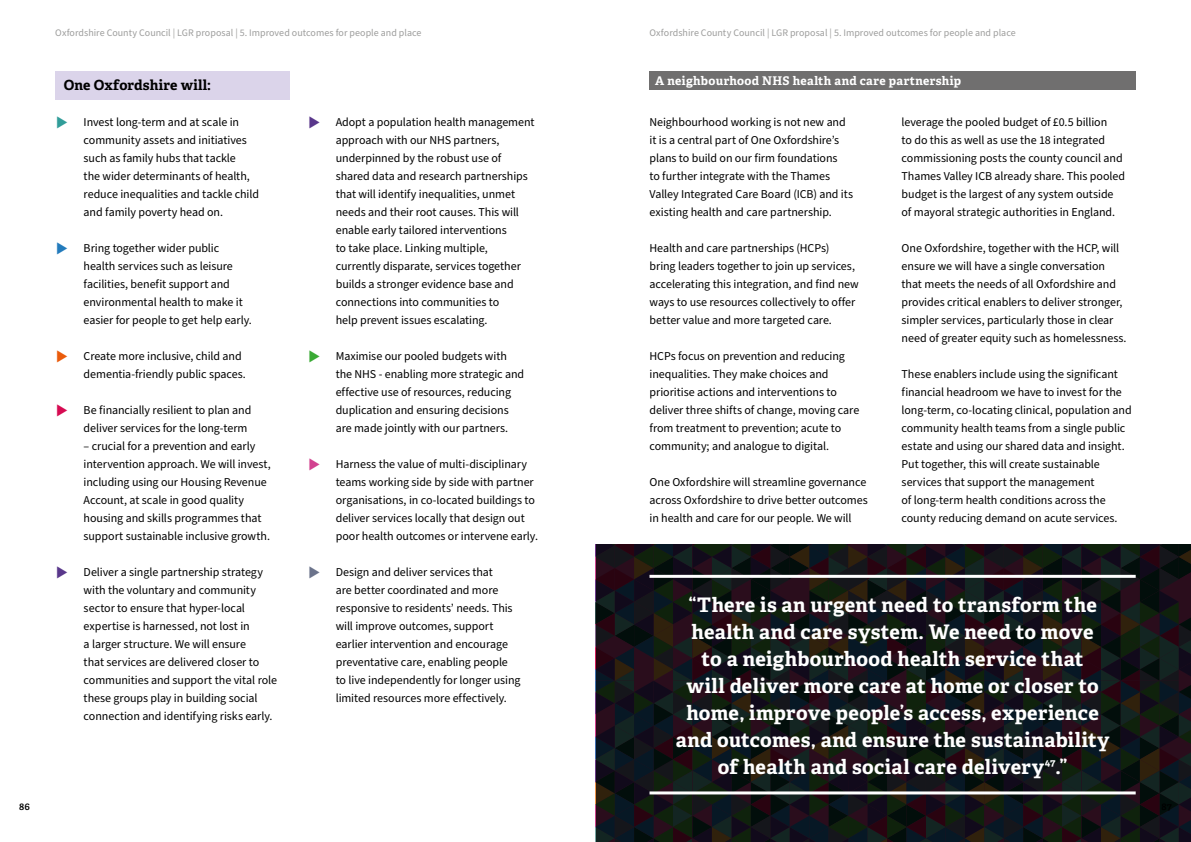
<style>
.page{position:relative;width:1191px;height:842px;background:#fff}
.page>*{position:absolute;margin:0;border:0;box-sizing:border-box;transform-origin:0 0}
.P_-_QUOTE_-_1COL_White_no_snap{font:700 20px/27px "Adelle";letter-spacing:.015em;color:#fff;text-align:center}
.H6_-_SUBTITLE_purple{font:700 14px "Adelle";letter-spacing:.01em;color:#000}
.P_-_BODY_COPY{font:12px/18px "Source Sans Pro";letter-spacing:-.005em;color:#000}
.H5_-_SUBTITLE{font:700 12px "Adelle";letter-spacing:.025em;color:#fff}
.t1{font:10px "Source Sans Pro";color:#9d9d9c}
.t2{font:600 10px "Adelle";color:#000}
.s1{font-family:"Adelle";font-weight:700;font-size:20px;color:#319d99}
.s2{font-family:"Adelle";font-weight:700;font-size:20px;color:#237bbc}
.s3{font-family:"Adelle";font-weight:700;font-size:20px;color:#ea5b0b}
.s4{font-family:"Adelle";font-weight:700;font-size:20px;color:#d60b52}
.s5{font-family:"Adelle";font-weight:700;font-size:20px;color:#59378b}
.s6{font-family:"Adelle";font-weight:700;font-size:20px;color:#3aaa35}
.s7{font-family:"Adelle";font-weight:700;font-size:20px;color:#d24290}
.s8{font-family:"Adelle";font-weight:700;font-size:20px;color:#6b738b}
</style>
<div class="page">
<svg style="left:596px;top:545px;width:595px;height:297px;background:#151518"></svg>
<div style="left:55px;top:71px;width:234px;height:28px;background:#dbd4ea"></div>
<div style="left:649px;top:72px;width:486px;height:18px;background:#706f6f"></div>
<hr style="left:649px;top:575px;width:486px;height:3px;background:#fff">
<hr style="left:649px;top:791px;width:486px;height:3px;background:#fff">
<p class="t2" style="left:19px;top:800px;width:12px">86</p>
<p class="t1" style="left:55px;top:26px;width:368px">Oxfordshire County Council | LGR proposal | 5. Improved outcomes for people and place</p>
<p class="t1" style="left:649px;top:26px;width:368px">Oxfordshire County Council | LGR proposal | 5. Improved outcomes for people and place</p>
<h6 class="H6_-_SUBTITLE_purple" style="left:64px;top:76px;width:149px">One Oxfordshire will:</h6>
<p class="P_-_BODY_COPY" style="left:84px;top:113px;width:177px;text-indent:-28px"><span class="s1">▶</span> Invest long-term and at scale in community assets and initiatives such as family hubs that tackle<br>the wider determinants of health, reduce inequalities and tackle child and family poverty head on.</p>
<p class="P_-_BODY_COPY" style="left:84px;top:239px;width:170px;text-indent:-28px"><span class="s2">▶</span> Bring together wider public health services such as leisure facilities, benefit support and environmental health to make it easier for people to get help early.</p>
<p class="P_-_BODY_COPY" style="left:84px;top:347px;width:164px;text-indent:-28px"><span class="s3">▶</span> Create more inclusive, child and dementia-friendly public spaces.</p>
<p class="P_-_BODY_COPY" style="left:84px;top:401px;width:169px;text-indent:-28px"><span class="s4">▶</span> Be financially resilient to plan and deliver services for the long-term</p>
<p class="P_-_BODY_COPY" style="left:84px;top:437px;width:189px">– crucial for a prevention and early intervention approach. We will invest, including using our Housing Revenue Account, at scale in good quality housing and skills programmes that support sustainable inclusive growth.</p>
<p class="P_-_BODY_COPY" style="left:84px;top:563px;width:195px;text-indent:-28px"><span class="s5">▶</span> Deliver a single partnership strategy with the voluntary and community sector to ensure that hyper-local expertise is harnessed, not lost in<br>a larger structure. We will ensure<br>that services are delivered closer to communities and support the vital role these groups play in building social connection and identifying risks early.</p>
<p class="P_-_BODY_COPY" style="left:336px;top:113px;width:200px;text-indent:-28px"><span class="s5">▶</span> Adopt a population health management approach with our NHS partners, underpinned by the robust use of shared data and research partnerships that will identify inequalities, unmet needs and their root causes. This will enable early tailored interventions<br>to take place. Linking multiple, currently disparate, services together builds a stronger evidence base and connections into communities to<br>help prevent issues escalating.</p>
<p class="P_-_BODY_COPY" style="left:336px;top:347px;width:190px;text-indent:-28px"><span class="s6">▶</span> Maximise our pooled budgets with the NHS - enabling more strategic and effective use of resources, reducing duplication and ensuring decisions are made jointly with our partners.</p>
<p class="P_-_BODY_COPY" style="left:336px;top:455px;width:204px;text-indent:-28px"><span class="s7">▶</span> Harness the value of multi-disciplinary teams working side by side with partner organisations, in co-located buildings to deliver services locally that design out poor health outcomes or intervene early.</p>
<p class="P_-_BODY_COPY" style="left:336px;top:563px;width:186px;text-indent:-28px"><span class="s8">▶</span> Design and deliver services that<br>are better coordinated and more responsive to residents’ needs. This will improve outcomes, support earlier intervention and encourage preventative care, enabling people to live independently for longer using limited resources more effectively.</p>
<h5 class="H5_-_SUBTITLE" style="left:655px;top:73px;width:307px">A neighbourhood NHS health and care partnership</h5>
<p class="P_-_BODY_COPY" style="left:649px;top:113px;width:205px">Neighbourhood working is not new and it is a central part of One Oxfordshire’s plans to build on our firm foundations<br>to further integrate with the Thames Valley Integrated Care Board (ICB) and its existing health and care partnership.</p>
<p class="P_-_BODY_COPY" style="left:649px;top:239px;width:211px">Health and care partnerships (HCPs)<br>bring leaders together to join up services, accelerating this integration, and find new ways to use resources collectively to offer better value and more targeted care.</p>
<p class="P_-_BODY_COPY" style="left:649px;top:347px;width:211px">HCPs focus on prevention and reducing inequalities. They make choices and prioritise actions and interventions to deliver three shifts of change, moving care from treatment to prevention; acute to community; and analogue to digital.</p>
<p class="P_-_BODY_COPY" style="left:649px;top:473px;width:220px;text-align:justify">One Oxfordshire will streamline governance across Oxfordshire to drive better outcomes in health and care for our people. We will</p>
<p class="P_-_BODY_COPY" style="left:901px;top:113px;width:225px">leverage the pooled budget of £0.5 billion<br>to do this as well as use the 18 integrated commissioning posts the county council and Thames Valley ICB already share. This pooled budget is the largest of any system outside of mayoral strategic authorities in England.</p>
<p class="P_-_BODY_COPY" style="left:901px;top:239px;width:226px">One Oxfordshire, together with the HCP, will ensure we will have a single conversation that meets the needs of all Oxfordshire and provides critical enablers to deliver stronger, simpler services, particularly those in clear need of greater equity such as homelessness.</p>
<p class="P_-_BODY_COPY" style="left:901px;top:365px;width:231px">These enablers include using the significant financial headroom we have to invest for the long-term, co-locating clinical, population and community health teams from a single public estate and using our shared data and insight.<br>Put together, this will create sustainable services that support the management<br>of long-term health conditions across the county reducing demand on acute services.</p>
<p class="P_-_QUOTE_-_1COL_White_no_snap" style="left:675px;top:592px;width:435px">“There is an urgent need to transform the health and care system. We need to move<br>to a neighbourhood health service that<br>will deliver more care at home or closer to home, improve people’s access, experience and outcomes, and ensure the sustainability of health and social care delivery<sup>47</sup>.”</p>
</div>
